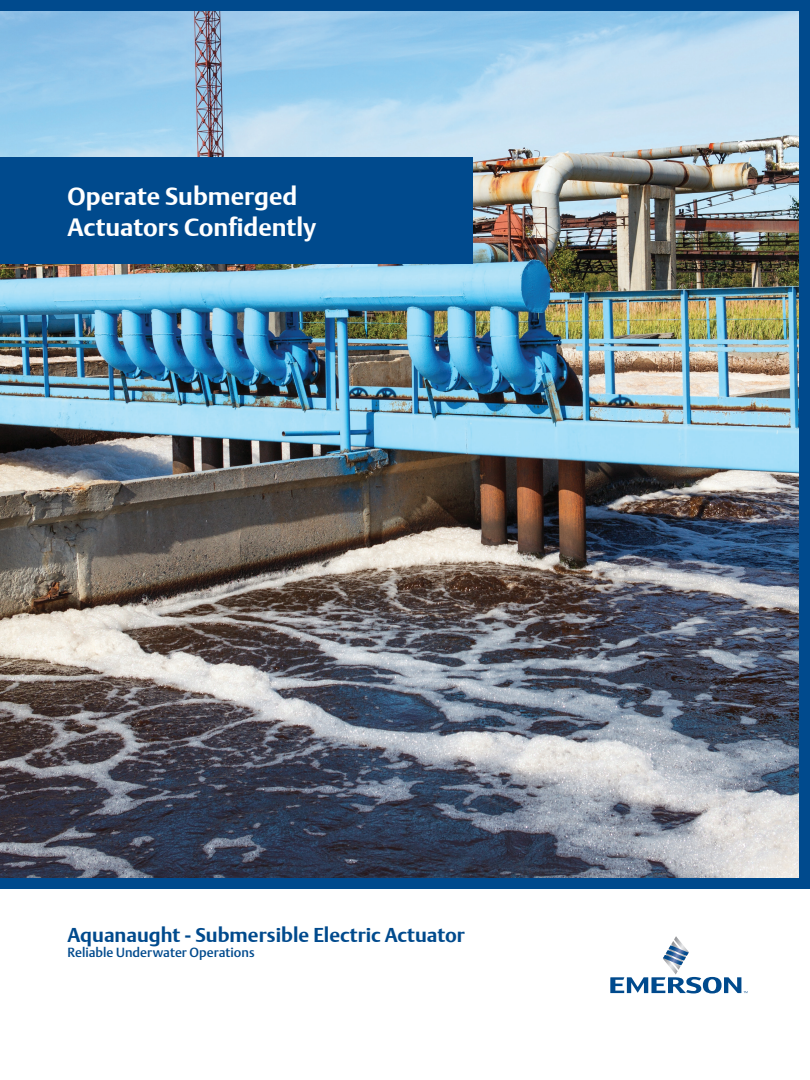
<style>
.page{position:relative;width:810px;height:1080px;background:#fff}
.page>*{position:absolute;margin:0;border:0;box-sizing:border-box;transform-origin:0 0}
.t1{font:700 25px/31.2px "DTL Argo T";color:#fff}
.SUBHEAD{font:700 20px "DTL Argo T";color:#004a8d}
.t2{font:13.12px "DTL Argo T Medium";letter-spacing:.005em;color:#004a8d}
</style>
<div class="page">
<div style="left:0;top:0;width:810px;height:889px;background:#004a8d"></div>
<img style="left:0;top:11px;width:799px;height:867px">
<svg style="left:610px;top:936px;width:138px;height:57px"></svg>
<div style="left:0;top:158px;width:472px;height:106px;background:#004a8d"></div>
<p class="t1" style="left:68px;top:180px;width:250px">Operate Submerged<br>Actuators Confidently</p>
<p class="SUBHEAD" style="left:68px;top:923px;width:399px">Aquanaught - Submersible Electric Actuator</p>
<p class="t2" style="left:68px;top:945px;width:189px">Reliable Underwater Operations</p>
</div>
